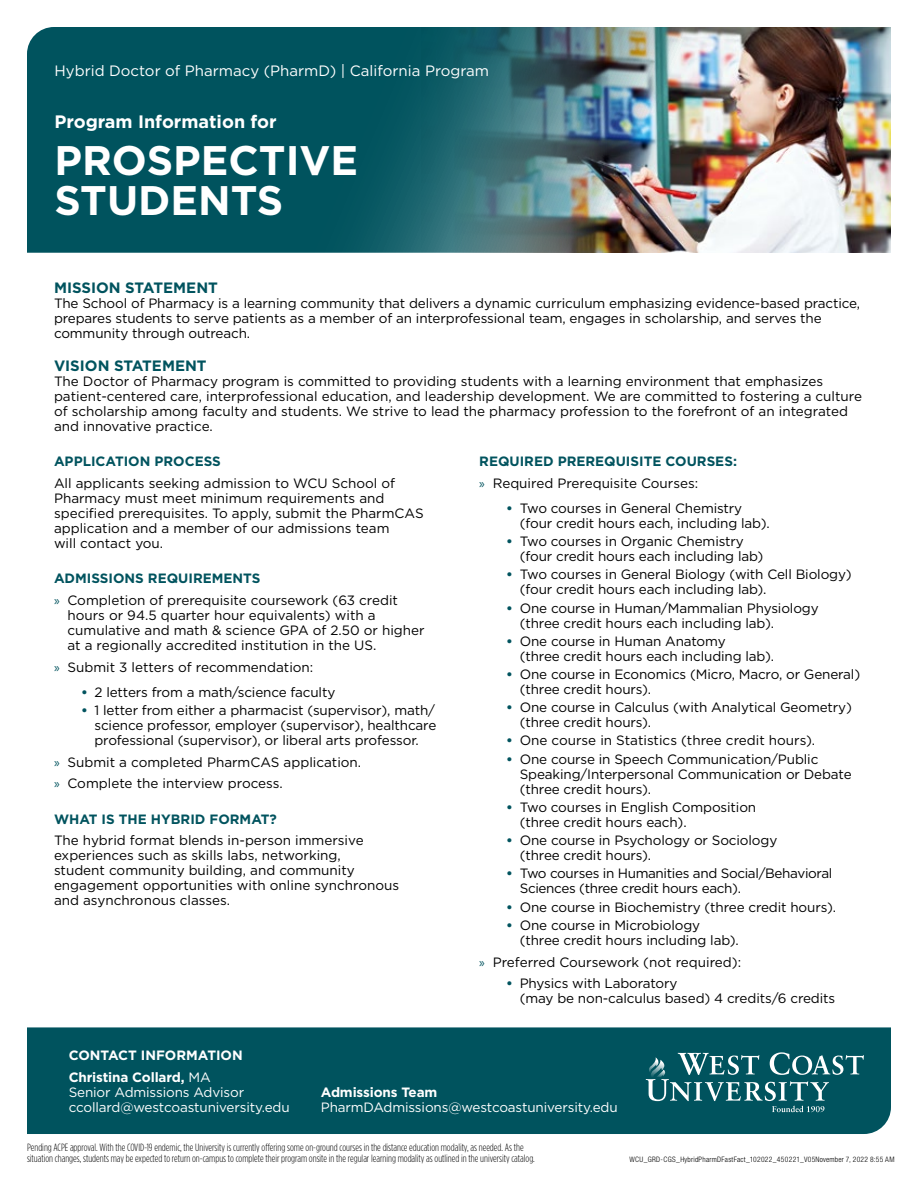
<style>
.page{position:relative;width:918px;height:1188px;background:#fff}
.page>*{position:absolute;margin:0;border:0;box-sizing:border-box;transform-origin:0 0}
.t1{font:700 41.25px/40.5px "Gotham";color:#fff}
.t2{font:700 18px "Gotham";color:#fff}
.t3{font:15px "Gotham";color:#fff}
.t4{font:700 15px "Gotham";color:#00535e}
.t5{font:13.5px/15px "Gotham";letter-spacing:-.01em;color:#000}
.t6{font:700 13.5px/21.8px "Gotham";color:#00535e}
.t7{font:13.5px/15px "Gotham";letter-spacing:-.01em;color:#fff}
.t8{font:700 13.5px/21.8px "Gotham";letter-spacing:-.01em;color:#fff}
.t9{font:300 10.5px/10.5px "Gotham Condensed";color:#000}
.t10{font:300 condensed 7.5px "Helvetica Neue LT Std";letter-spacing:.04em;color:#000}
.s1{font-weight:700;color:#00535e}
.s2{font-family:"Myriad Pro";color:#00535e}
.s3{font-family:"Myriad Pro";font-weight:400}
.s4{font-weight:400;color:#000}
.s5{font-weight:400}
</style>
<div class="page">
<img style="left:800px;top:27px;width:91px;height:226px">
<img style="left:27px;top:27px;width:773px;height:226px">
<div style="left:27px;top:1027px;width:864px;height:107px;background:#00535e"></div>
<svg style="left:646px;top:1052px;width:218px;height:60px"></svg>
<p class="t3" style="left:54px;top:61px;width:436px">Hybrid Doctor of Pharmacy (PharmD) | California Program</p>
<h2 class="t2" style="left:54px;top:109px;width:224px">Program Information for</h2>
<h1 class="t1" style="left:54px;top:140px;width:305px">PROSPECTIVE<br>STUDENTS</h1>
<p class="t4" style="left:54px;top:278px;width:165px">MISSION STATEMENT</p>
<p class="t5" style="left:54px;top:295px;width:808px">The School of Pharmacy is a learning community that delivers a dynamic curriculum emphasizing evidence-based practice, prepares students to serve patients as a member of an interprofessional team, engages in scholarship, and serves the community through outreach.</p>
<p class="t4" style="left:54px;top:356px;width:154px">VISION STATEMENT</p>
<p class="t5" style="left:54px;top:373px;width:810px">The Doctor of Pharmacy program is committed to providing students with a learning environment that emphasizes patient-centered care, interprofessional education, and leadership development. We are committed to fostering a culture of scholarship among faculty and students. We strive to lead the pharmacy profession to the forefront of an integrated and innovative practice.</p>
<p class="t6" style="left:54px;top:450px;width:168px">APPLICATION PROCESS</p>
<p class="t5" style="left:54px;top:475px;width:371px">All applicants seeking admission to WCU School of Pharmacy must meet minimum requirements and specified prerequisites. To apply, submit the PharmCAS application and a member of our admissions team<br>will contact you.</p>
<p class="t5" style="left:54px;top:567px;width:346px;line-height:21.8px"><span class="s1">ADMISSIONS REQUIREMENTS<br></span><span class="s2">»</span> Completion of prerequisite coursework (63 credit</p>
<p class="t5" style="left:68px;top:607px;width:359px">hours or 94.5 quarter hour equivalents) with a cumulative and math &amp; science GPA of 2.50 or higher at a regionally accredited institution in the US.</p>
<p class="t5" style="left:54px;top:659px;width:261px"><span class="s2">»</span> Submit 3 letters of recommendation:</p>
<p class="t5" style="left:81px;top:684px;width:256px"><span class="s1">•</span> 2 letters from a math/science faculty</p>
<p class="t5" style="left:94px;top:702px;width:343px;text-align:justify;text-indent:-14px"><span class="s1">•</span> 1 letter from either a pharmacist (supervisor), math/ science professor, employer (supervisor), healthcare professional (supervisor), or liberal arts professor.</p>
<p class="t5" style="left:54px;top:751px;width:309px;line-height:21.8px"><span class="s2">»</span> Submit a completed PharmCAS application. <span class="s2">»</span> Complete the interview process.</p>
<p class="t6" style="left:54px;top:808px;width:224px">WHAT IS THE HYBRID FORMAT?</p>
<p class="t5" style="left:54px;top:833px;width:347px">The hybrid format blends in-person immersive experiences such as skills labs, networking,<br>student community building, and community engagement opportunities with online synchronous and asynchronous classes.</p>
<p class="t6" style="left:479px;top:450px;width:259px">REQUIRED PREREQUISITE COURSES: <span class="s3">»</span> <span class="s4">Required Prerequisite Courses:</span></p>
<p class="t5" style="left:520px;top:500px;width:252px;text-indent:-14px"><span class="s1">•</span> Two courses in General Chemistry (four credit hours each, including lab).</p>
<p class="t5" style="left:520px;top:534px;width:245px;text-indent:-14px"><span class="s1">•</span> Two courses in Organic Chemistry (four credit hours each including lab)</p>
<p class="t5" style="left:520px;top:567px;width:334px;text-indent:-14px"><span class="s1">•</span> Two courses in General Biology (with Cell Biology) (four credit hours each including lab).</p>
<p class="t5" style="left:520px;top:600px;width:301px;text-indent:-14px"><span class="s1">•</span> One course in Human/Mammalian Physiology (three credit hours each including lab).</p>
<p class="t5" style="left:520px;top:633px;width:256px;text-indent:-14px"><span class="s1">•</span> One course in Human Anatomy<br>(three credit hours each including lab).</p>
<p class="t5" style="left:520px;top:666px;width:342px;text-indent:-14px"><span class="s1">•</span> One course in Economics (Micro, Macro, or General) (three credit hours).</p>
<p class="t5" style="left:520px;top:700px;width:334px;text-indent:-14px"><span class="s1">•</span> One course in Calculus (with Analytical Geometry) (three credit hours).</p>
<p class="t5" style="left:506px;top:733px;width:311px"><span class="s1">•</span> One course in Statistics (three credit hours).</p>
<p class="t5" style="left:520px;top:751px;width:333px;text-indent:-14px"><span class="s1">•</span> One course in Speech Communication/Public<br>Speaking/Interpersonal Communication or Debate (three credit hours).</p>
<p class="t5" style="left:520px;top:799px;width:238px;text-indent:-14px"><span class="s1">•</span> Two courses in English Composition (three credit hours each).</p>
<p class="t5" style="left:520px;top:833px;width:259px;text-indent:-14px"><span class="s1">•</span> One course in Psychology or Sociology (three credit hours).</p>
<p class="t5" style="left:520px;top:866px;width:314px;text-indent:-14px"><span class="s1">•</span> Two courses in Humanities and Social/Behavioral<br>Sciences (three credit hours each).</p>
<p class="t5" style="left:506px;top:899px;width:331px"><span class="s1">•</span> One course in Biochemistry (three credit hours).</p>
<p class="t5" style="left:520px;top:917px;width:221px;text-indent:-14px"><span class="s1">•</span> One course in Microbiology (three credit hours including lab).</p>
<p class="t5" style="left:479px;top:954px;width:263px"><span class="s2">»</span> Preferred Coursework (not required):</p>
<p class="t5" style="left:520px;top:976px;width:317px;text-indent:-14px"><span class="s1">•</span> Physics with Laboratory<br>(may be non-calculus based) 4 credits/6 credits</p>
<p class="t8" style="left:69px;top:1044px;width:176px">CONTACT INFORMATION<br>Christina Collard, <span class="s5">MA</span></p>
<p class="t7" style="left:69px;top:1084px;width:223px">Senior Admissions Advisor ccollard@westcoastuniversity.edu</p>
<p class="t8" style="left:321px;top:1081px;width:118px">Admissions Team</p>
<p class="t7" style="left:321px;top:1100px;width:298px">PharmDAdmissions@westcoastuniversity.edu</p>
<p class="t9" style="left:27px;top:1142px;width:509px">Pending ACPE approval. With the COVID-19 endemic, the University is currently offering some on-ground courses in the distance education modality, as needed. As the situation changes, students may be expected to return on-campus to complete their program onsite in the regular learning modality as outlined in the university catalog.</p>
<p class="t10" style="left:630px;top:1155px;width:266px">WCU_GRD-CGS_HybridPharmDFastFact_102022_450221_V05November 7, 2022 8:55 AM</p>
</div>
